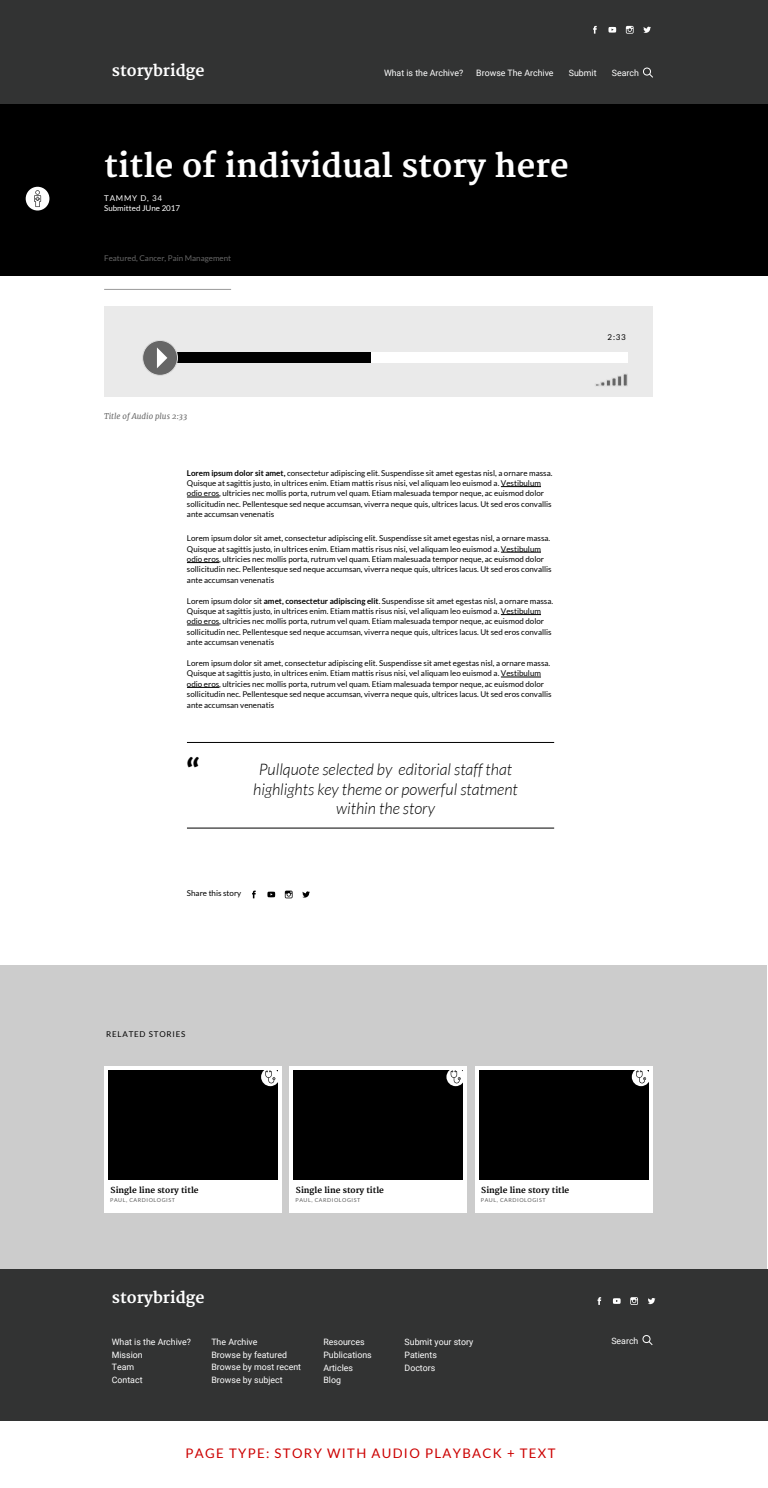
<style>
.page{position:relative;width:768px;height:1488px;background:#fff}
.page>*{position:absolute;margin:0;border:0;box-sizing:border-box;transform-origin:0 0}
.t1{font:700 36.16px "Lato";color:#000}
.t2{font:700 32px "Merriweather";color:#fff}
.t3{font:italic 300 16px/19.2px "Lato";color:#000;text-align:center}
.t4{font:700 15.6px "Merriweather";color:#fff}
.t5{font:13.2px "Lato";letter-spacing:.1em;color:#c00}
.t6{font:8.8px/12.8px "Roboto";color:#fff}
.t7{font:700 8.12px "Merriweather";color:#000}
.t8{font:8px/10.4px "Lato";color:#000}
.t9{font:8px "Lato";color:#666}
.t10{font:8px/9.6px "Lato";color:#fff}
.t11{font:italic 8px "Merriweather";color:#666}
.t12{font:8px "Lato";letter-spacing:.1em;color:#000}
.t13{font:5.44px "Lato";letter-spacing:.1em;color:#5d5d5d}
.s1{font-weight:700}
</style>
<div class="page">
<div style="left:104px;top:306px;width:548px;height:91px;background:#eaeaea"></div>
<div style="left:157px;top:352px;width:470px;height:11px;background:#fff"></div>
<div style="left:0;top:966px;width:767px;height:303px;background:#ccc"></div>
<hr style="left:501px;top:486px;width:40px;height:1px;background:#000">
<hr style="left:187px;top:497px;width:32px;height:1px;background:#000">
<hr style="left:501px;top:552px;width:40px;height:1px;background:#000">
<hr style="left:187px;top:562px;width:32px;height:1px;background:#000">
<hr style="left:501px;top:614px;width:40px;height:1px;background:#000">
<hr style="left:187px;top:625px;width:32px;height:1px;background:#000">
<hr style="left:501px;top:677px;width:40px;height:1px;background:#000">
<hr style="left:187px;top:687px;width:32px;height:1px;background:#000">
<div style="left:0;top:0;width:768px;height:104px;background:#323333"></div>
<svg style="left:593px;top:26px;width:4px;height:8px"></svg>
<svg style="left:608px;top:27px;width:8px;height:6px"></svg>
<svg style="left:626px;top:26px;width:8px;height:8px"></svg>
<svg style="left:643px;top:27px;width:8px;height:6px"></svg>
<svg style="left:643px;top:67px;width:10px;height:11px"></svg>
<div style="left:0;top:1269px;width:768px;height:151px;background:#323333"></div>
<svg style="left:598px;top:1297px;width:3px;height:8px"></svg>
<svg style="left:613px;top:1298px;width:8px;height:6px"></svg>
<svg style="left:630px;top:1297px;width:8px;height:8px"></svg>
<svg style="left:648px;top:1298px;width:7px;height:6px"></svg>
<svg style="left:642px;top:1335px;width:11px;height:10px"></svg>
<div style="left:0;top:104px;width:768px;height:172px;background:#000"></div>
<div style="left:26px;top:187px;width:23px;height:23px;background:#fff;border-radius:50%"></div>
<svg style="left:34px;top:190px;width:7px;height:17px"></svg>
<hr style="left:104px;top:289px;width:127px;height:1px;background:#999">
<hr style="left:187px;top:742px;width:367px;height:1px;background:#000">
<hr style="left:187px;top:828px;width:367px;height:1px;background:#000">
<svg style="left:252px;top:890px;width:4px;height:8px"></svg>
<svg style="left:267px;top:892px;width:8px;height:5px"></svg>
<svg style="left:285px;top:890px;width:8px;height:8px"></svg>
<svg style="left:302px;top:891px;width:8px;height:6px"></svg>
<div style="left:104px;top:1066px;width:178px;height:147px;background:#fff"></div>
<div style="left:108px;top:1071px;width:170px;height:109px;background:#000"></div>
<div style="left:261px;top:1068px;width:19px;height:18px;background:#fff;border-radius:50%"></div>
<svg style="left:265px;top:1070px;width:10px;height:13px"></svg>
<div style="left:290px;top:1066px;width:177px;height:147px;background:#fff"></div>
<div style="left:294px;top:1071px;width:169px;height:109px;background:#000"></div>
<svg style="left:446px;top:1068px;width:19px;height:18px"></svg>
<svg style="left:451px;top:1070px;width:10px;height:13px"></svg>
<div style="left:475px;top:1066px;width:177px;height:147px;background:#fff"></div>
<div style="left:479px;top:1071px;width:169px;height:109px;background:#000"></div>
<div style="left:632px;top:1068px;width:18px;height:18px;background:#fff;border-radius:50%"></div>
<svg style="left:636px;top:1070px;width:10px;height:13px"></svg>
<div style="left:157px;top:352px;width:214px;height:11px;background:#000"></div>
<div style="left:143px;top:340px;width:34px;height:35px;background:#666;border-radius:50%"></div>
<div style="left:142px;top:340px;width:36px;height:35px;border:1px solid #ddd;border-radius:50%"></div>
<svg style="left:157px;top:347px;width:10px;height:21px"></svg>
<svg style="left:595px;top:378px;width:21px;height:8px"></svg>
<svg style="left:617px;top:376px;width:5px;height:10px"></svg>
<svg style="left:623px;top:374px;width:4px;height:12px"></svg>
<h3 class="t4" style="left:112px;top:62px;width:94px">storybridge</h3>
<p class="t6" style="left:384px;top:66px;width:81px">What is the Archive?</p>
<p class="t6" style="left:476px;top:66px;width:79px">Browse The Archive</p>
<p class="t6" style="left:569px;top:66px;width:29px">Submit</p>
<p class="t6" style="left:612px;top:66px;width:29px">Search</p>
<h2 class="t2" style="left:104px;top:147px;width:466px">title of individual story here</h2>
<p class="t10" style="left:104px;top:193px;width:78px">TAMMY D, 34<br>Submitted JUne 2017</p>
<p class="t9" style="left:104px;top:254px;width:129px">Featured, Cancer, Pain Management</p>
<p class="t11" style="left:104px;top:411px;width:85px">Title of Audio plus 2:33</p>
<p class="t8" style="left:187px;top:467px;width:367px"><span class="s1">Lorem ipsum dolor sit amet,</span> consectetur adipiscing elit. Suspendisse sit amet egestas nisl, a ornare massa.<br>Quisque at sagittis justo, in ultrices enim. Etiam mattis risus nisi, vel aliquam leo euismod a. Vestibulum odio eros, ultricies nec mollis porta, rutrum vel quam. Etiam malesuada tempor neque, ac euismod dolor sollicitudin nec. Pellentesque sed neque accumsan, viverra neque quis, ultrices lacus. Ut sed eros convallis ante accumsan venenatis</p>
<p class="t8" style="left:187px;top:533px;width:366px">Lorem ipsum dolor sit amet, consectetur adipiscing elit. Suspendisse sit amet egestas nisl, a ornare massa.<br>Quisque at sagittis justo, in ultrices enim. Etiam mattis risus nisi, vel aliquam leo euismod a. Vestibulum odio eros, ultricies nec mollis porta, rutrum vel quam. Etiam malesuada tempor neque, ac euismod dolor sollicitudin nec. Pellentesque sed neque accumsan, viverra neque quis, ultrices lacus. Ut sed eros convallis ante accumsan venenatis</p>
<p class="t8" style="left:187px;top:595px;width:368px">Lorem ipsum dolor sit <span class="s1">amet, consectetur adipiscing elit</span>. Suspendisse sit amet egestas nisl, a ornare massa.<br>Quisque at sagittis justo, in ultrices enim. Etiam mattis risus nisi, vel aliquam leo euismod a. Vestibulum odio eros, ultricies nec mollis porta, rutrum vel quam. Etiam malesuada tempor neque, ac euismod dolor sollicitudin nec. Pellentesque sed neque accumsan, viverra neque quis, ultrices lacus. Ut sed eros convallis ante accumsan venenatis</p>
<p class="t8" style="left:187px;top:658px;width:366px">Lorem ipsum dolor sit amet, consectetur adipiscing elit. Suspendisse sit amet egestas nisl, a ornare massa.<br>Quisque at sagittis justo, in ultrices enim. Etiam mattis risus nisi, vel aliquam leo euismod a. Vestibulum odio eros, ultricies nec mollis porta, rutrum vel quam. Etiam malesuada tempor neque, ac euismod dolor sollicitudin nec. Pellentesque sed neque accumsan, viverra neque quis, ultrices lacus. Ut sed eros convallis ante accumsan venenatis</p>
<h1 class="t1" style="left:186px;top:751px;width:16px">“</h1>
<h3 class="t3" style="left:253px;top:760px;width:266px">Pullquote selected by editorial staff that highlights key theme or powerful statment within the story</h3>
<p class="t8" style="left:187px;top:888px;width:56px">Share this story</p>
<p class="t12" style="left:106px;top:1029px;width:81px">RELATED STORIES</p>
<p class="t8" style="left:608px;top:332px;width:20px">2:33</p>
<p class="t7" style="left:111px;top:1185px;width:90px">Single line story title</p>
<p class="t13" style="left:110px;top:1197px;width:66px">PAUL, CARDIOLOGIST</p>
<p class="t7" style="left:296px;top:1185px;width:90px">Single line story title</p>
<p class="t13" style="left:296px;top:1197px;width:66px">PAUL, CARDIOLOGIST</p>
<p class="t7" style="left:481px;top:1185px;width:90px">Single line story title</p>
<p class="t13" style="left:481px;top:1197px;width:66px">PAUL, CARDIOLOGIST</p>
<h3 class="t4" style="left:112px;top:1288px;width:94px">storybridge</h3>
<p class="t6" style="left:112px;top:1335px;width:81px">What is the Archive?<br>Mission<br>Team<br>Contact</p>
<p class="t6" style="left:211px;top:1335px;width:91px">The Archive<br>Browse by featured<br>Browse by most recent<br>Browse by subject</p>
<p class="t6" style="left:405px;top:1335px;width:70px">Submit your story<br>Patients<br>Doctors</p>
<p class="t6" style="left:323px;top:1335px;width:50px">Resources<br>Publications<br>Articles<br>Blog</p>
<h3 class="t5" style="left:186px;top:1446px;width:371px">PAGE TYPE: STORY WITH AUDIO PLAYBACK + TEXT</h3>
<p class="t6" style="left:611px;top:1334px;width:29px">Search</p>
</div>
